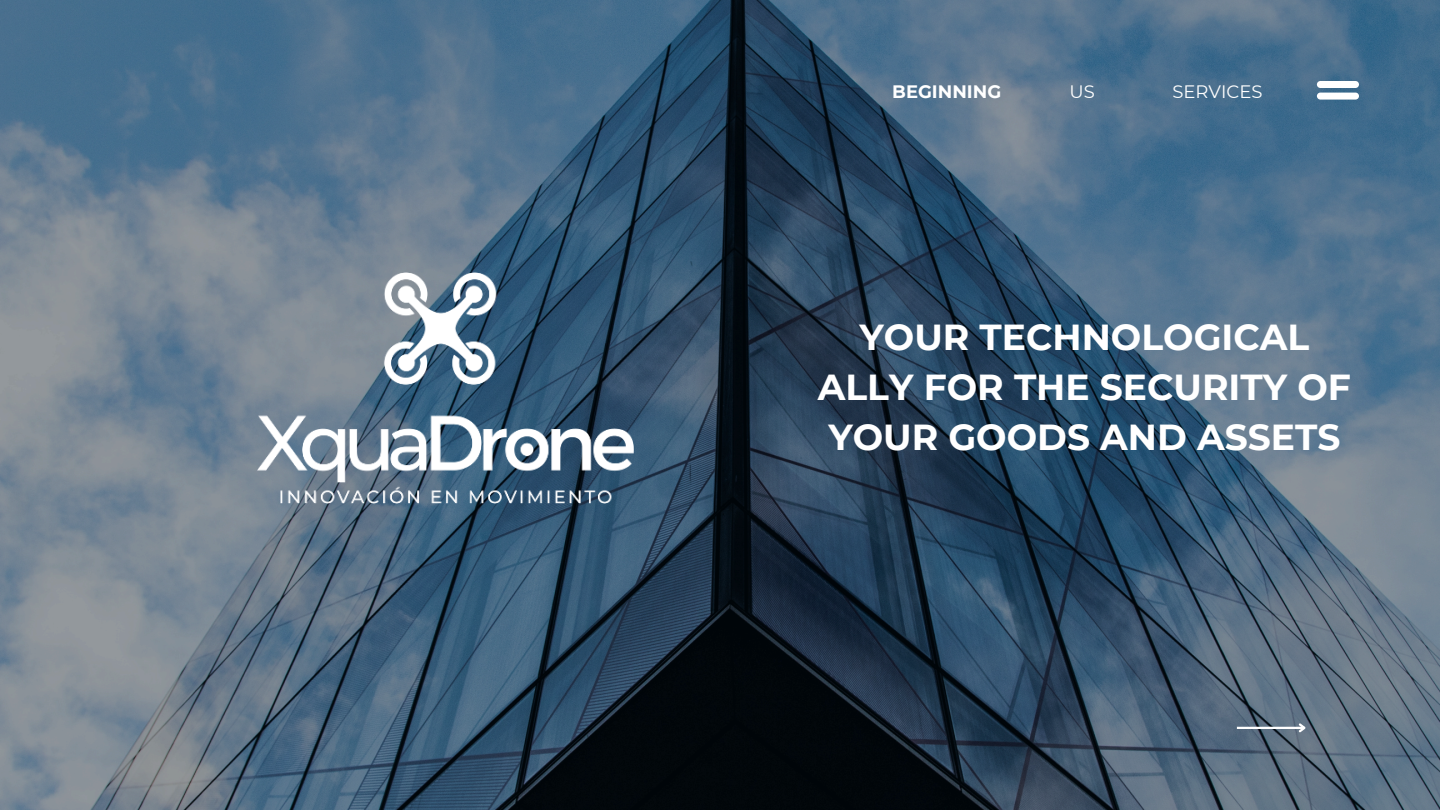
<style>
.page{position:relative;width:1440px;height:810px;background:#fff}
.page>*{position:absolute;margin:0;border:0;box-sizing:border-box;transform-origin:0 0}
.t1{font:700 36.1px/50.2px "Montserrat";color:#fff;text-align:center}
.t2{font:18px "Montserrat";color:#fff}
.t3{font:700 18px "Montserrat";color:#fff}
</style>
<div class="page">
<img style="left:0;top:0;width:1440px;height:810px">
<div style="left:1317px;top:81px;width:42px;height:7px;background:#fff;border-radius:4px"></div>
<div style="left:1317px;top:93px;width:42px;height:7px;background:#fff;border-radius:4px"></div>
<hr style="left:1237px;top:727px;width:67px;height:2px;background:#fff">
<svg style="left:1297px;top:721px;width:11px;height:13px"></svg>
<img style="left:249px;top:245px;width:392px;height:285px">
<h2 class="t3" style="left:892px;top:81px;width:110px">BEGINNING</h2>
<p class="t2" style="left:1070px;top:81px;width:27px">US</p>
<p class="t2" style="left:1172px;top:81px;width:92px">SERVICES</p>
<p class="t1" style="left:818px;top:312px;width:535px">YOUR TECHNOLOGICAL<br>ALLY FOR THE SECURITY OF<br>YOUR GOODS AND ASSETS</p>
</div>
